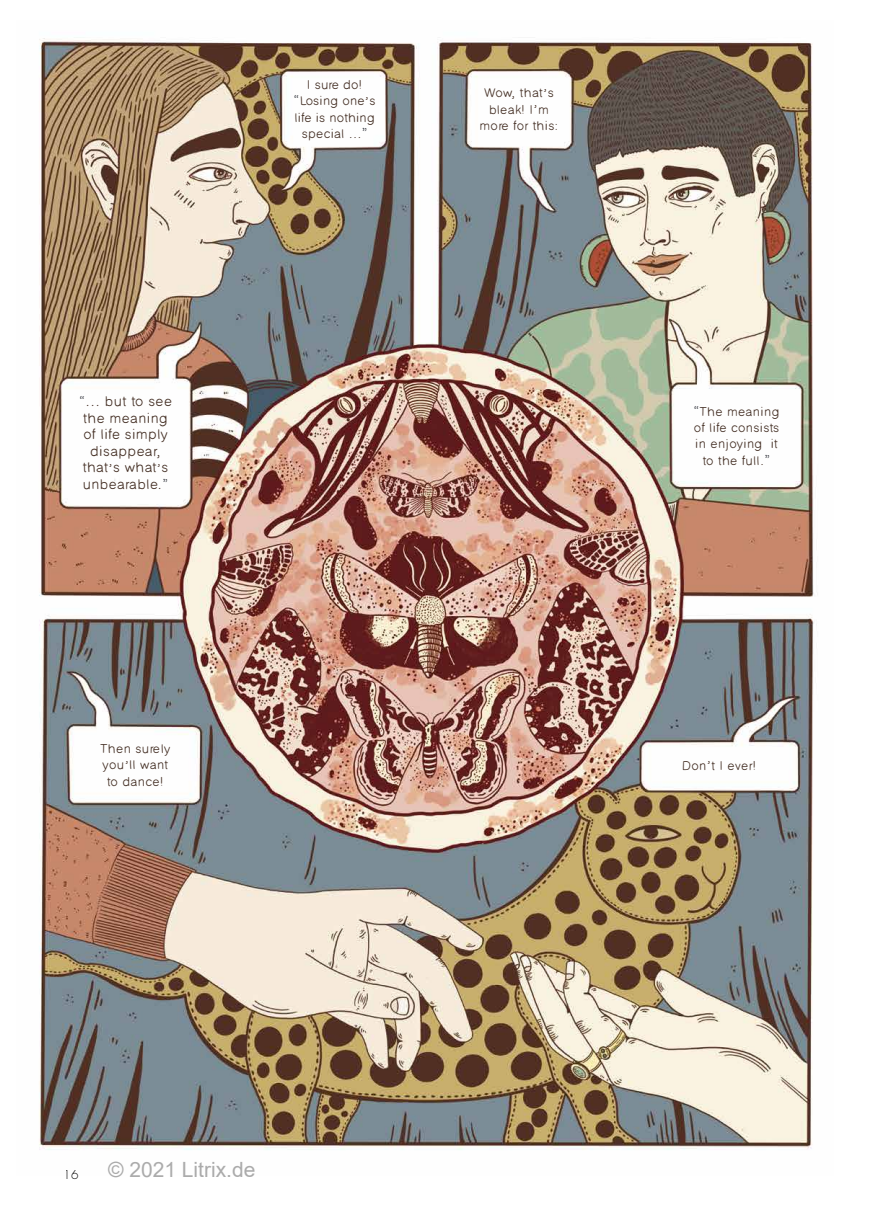
<style>
.page{position:relative;width:872px;height:1212px;background:#fff}
.page>*{position:absolute;margin:0;border:0;box-sizing:border-box;transform-origin:0 0}
.t1{font:21px "Arial";color:#ababab}
.t2{font:13.65px/16.5px "Hannah";letter-spacing:.03em;color:#432e23;text-align:center}
.t3{font:12.3px/16.5px "Hannah";letter-spacing:.025em;color:#432e23}
.t4{font:12.3px "Hannah";color:#494b52}
.t5{font:300 12px "Futura Std";color:#000}
.s1{font-size:12.3px;color:#494b52}
.s2{color:#494b52}
</style>
<div class="page">
<img style="left:39px;top:38px;width:775px;height:1112px">
<p class="t2" style="left:79px;top:394px;width:94px"><span class="s1">“</span>... but to see the meaning of life simply disappear, that s what s</p>
<p class="t3" style="left:109px;top:452px;width:6px">,</p>
<p class="t3" style="left:157px;top:452px;width:6px">,</p>
<p class="t2" style="left:83px;top:476px;width:81px">unbearable.</p>
<p class="t4" style="left:162px;top:468px;width:7px">„</p>
<p class="t3" style="left:294px;top:77px;width:83px;text-align:center">I sure do! <span class="s2">“</span>Losing one s</p>
<p class="t3" style="left:294px;top:82px;width:82px;line-height:24px;text-indent:71px">, life is nothing</p>
<p class="t3" style="left:302px;top:126px;width:61px">special ...</p>
<p class="t4" style="left:362px;top:118px;width:7px">„</p>
<p class="t3" style="left:484px;top:85px;width:71px">Wow, that s</p>
<p class="t3" style="left:489px;top:74px;width:61px;line-height:24px;text-align:right">,<br>bleak! I m</p>
<p class="t3" style="left:479px;top:90px;width:80px;line-height:24px;text-indent:54px">, more for this:</p>
<p class="t3" style="left:693px;top:403px;width:87px;text-align:center"><span class="s2">“</span>The meaning of life consists in enjoying it to the full.</p>
<p class="t4" style="left:764px;top:445px;width:7px">„</p>
<p class="t3" style="left:100px;top:740px;width:71px">Then surely you ll want</p>
<p class="t3" style="left:107px;top:746px;width:58px;line-height:24px;text-indent:18px">,<br>to dance!</p>
<p class="t3" style="left:682px;top:758px;width:76px">Don t I ever!</p>
<p class="t3" style="left:707px;top:750px;width:6px">,</p>
<p class="t5" style="left:64px;top:1168px;width:16px">16</p>
<h1 class="t1" style="left:108px;top:1155px;width:149px">© 2021 Litrix.de</h1>
</div>
